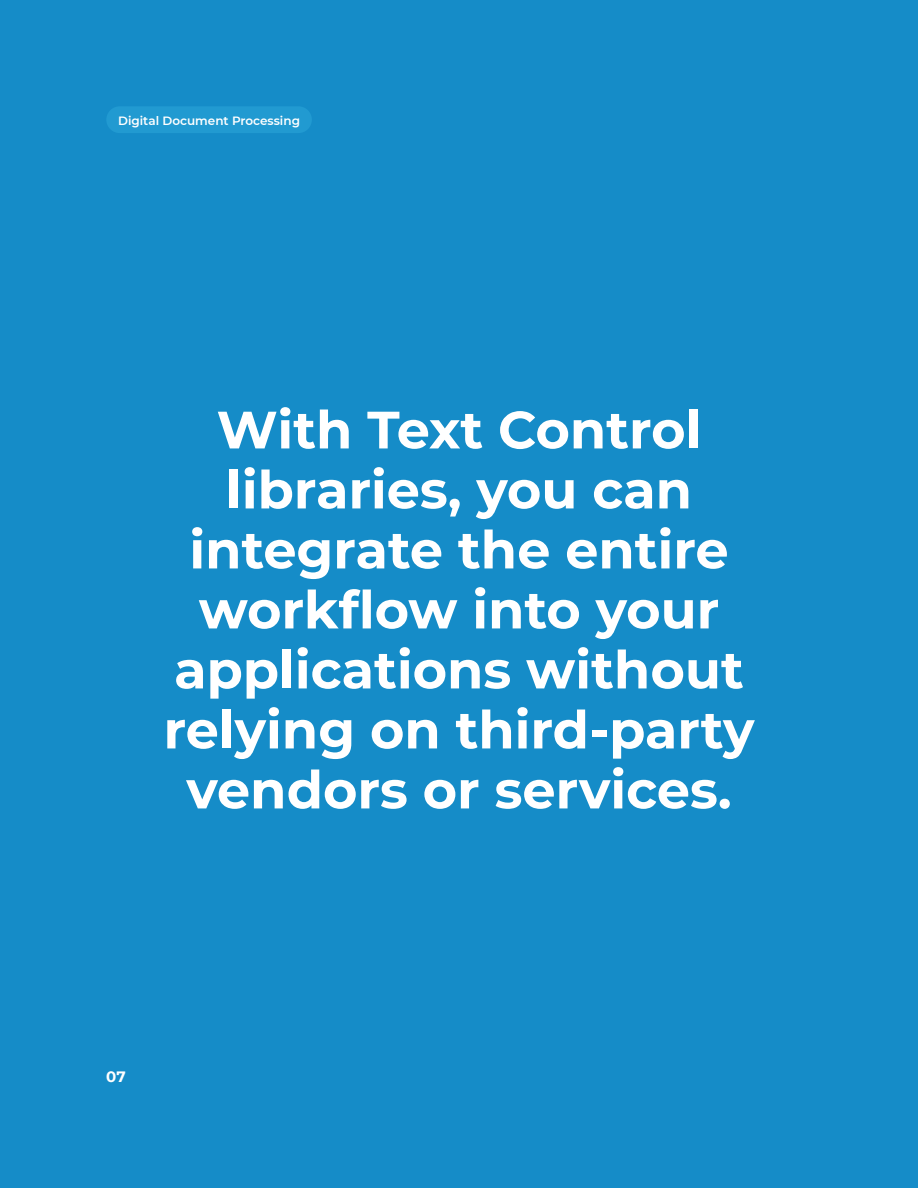
<style>
.page{position:relative;width:918px;height:1188px;background:#158cc8}
.page>*{position:absolute;margin:0;border:0;box-sizing:border-box;transform-origin:0 0}
.t1{font:700 52.5px/60px "Montserrat";color:#fff;text-align:center}
.t2{font:700 15px "Montserrat";color:#fff}
.t3{font:600 12px "Montserrat";color:#fff}
</style>
<div class="page">
<div style="left:106px;top:106px;width:206px;height:27px;background:#219ad1;border-radius:13px"></div>
<p class="t3" style="left:118px;top:112px;width:183px">Digital Document Processing</p>
<p class="t1" style="left:164px;top:397px;width:592px">With Text Control libraries, you can integrate the entire workflow into your applications without relying on third-party vendors or services.</p>
<p class="t2" style="left:106px;top:1066px;width:21px">07</p>
</div>
